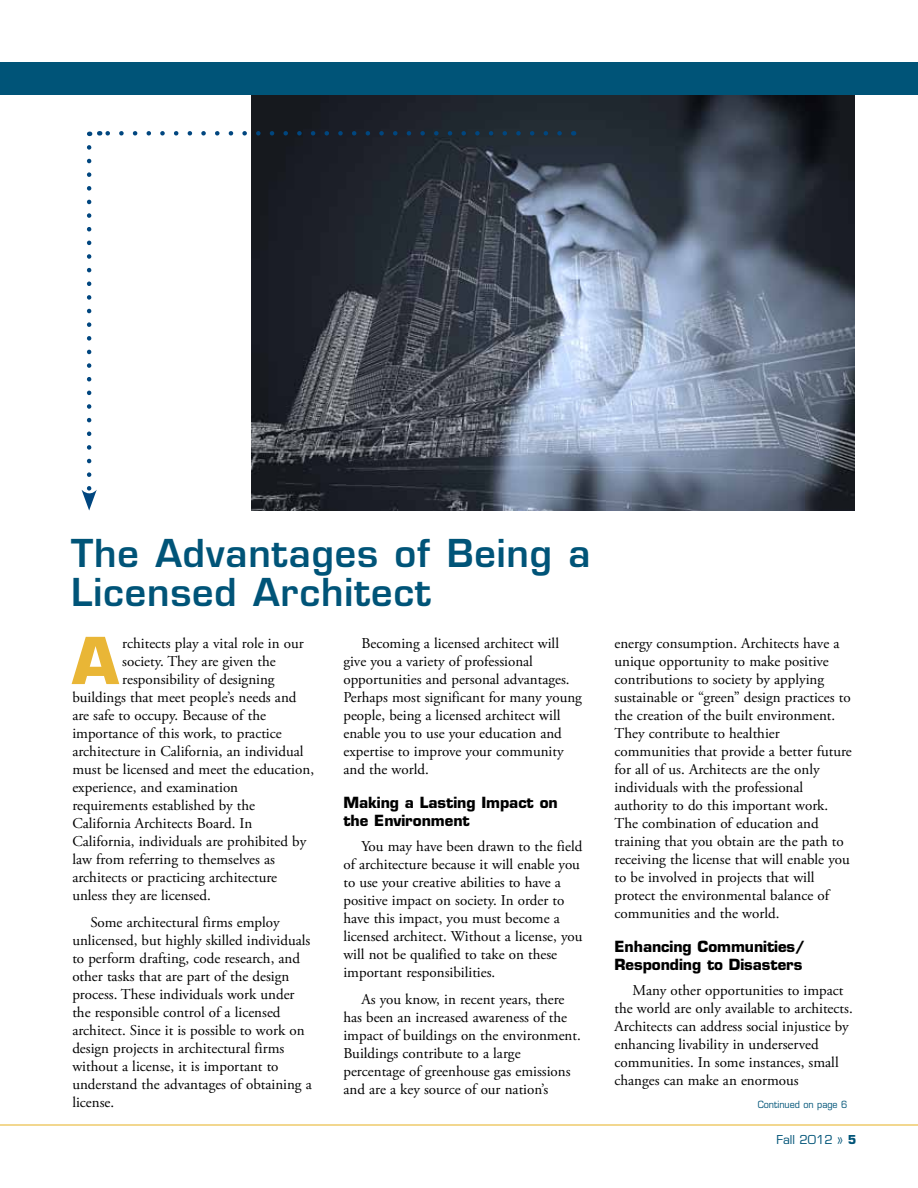
<style>
.page{position:relative;width:918px;height:1188px;background:#fff}
.page>*{position:absolute;margin:0;border:0;box-sizing:border-box;transform-origin:0 0}
.t1{font:700 63px "Eurostile";color:#e9b636}
.t2{font:600 37.5px/39px "Eurostile";letter-spacing:.025em;color:#005478}
.t3{font:15px/18px "Adobe Garamond Pro";color:#000}
.t4{font:700 15px/18px "Eurostile";letter-spacing:-.005em;color:#000}
.t5{font:12px "Eurostile";color:#005478}
.t6{font:9.6px "Eurostile";color:#005478;scale:.93 1}
.s1{font-weight:700}
</style>
<div class="page">
<img style="left:252px;top:94px;width:603px;height:417px">
<svg style="left:106px;top:131px;width:454px;height:5px"></svg>
<svg style="left:82px;top:147px;width:15px;height:364px"></svg>
<div style="left:0;top:62px;width:918px;height:32px;background:#005478"></div>
<hr style="left:0;top:1125px;width:918px;height:1px;background:#e7b020">
<h2 class="t2" style="left:71px;top:533px;width:521px">The Advantages of Being a<br>Licensed Architect</h2>
<h1 class="t1" style="left:72px;top:622px;width:48px">A</h1>
<p class="t3" style="left:122px;top:635px;width:183px">rchitects play a vital role in our</p>
<p class="t3" style="left:343px;top:635px;width:240px;text-indent:18px">Becoming a licensed architect will give you a variety of professional opportunities and personal advantages.<br>Perhaps most significant for many young people, being a licensed architect will enable you to use your education and expertise to improve your community and the world.</p>
<p class="t4" style="left:343px;top:793px;width:216px">Making a Lasting Impact on the Environment</p>
<p class="t3" style="left:343px;top:837px;width:241px;text-indent:18px">You may have been drawn to the field of architecture because it will enable you to use your creative abilities to have a positive impact on society. In order to have this impact, you must become a licensed architect. Without a license, you will not be qualified to take on these important responsibilities.</p>
<p class="t3" style="left:343px;top:990px;width:239px;text-indent:18px">As you know, in recent years, there has been an increased awareness of the impact of buildings on the environment.<br>Buildings contribute to a large percentage of greenhouse gas emissions and are a key source of our nation’s</p>
<p class="t3" style="left:122px;top:653px;width:155px">society. They are given the</p>
<p class="t3" style="left:122px;top:671px;width:154px">responsibility of designing</p>
<p class="t3" style="left:72px;top:689px;width:226px">buildings that meet people’s needs and</p>
<p class="t3" style="left:72px;top:707px;width:195px">are safe to occupy. Because of the</p>
<p class="t3" style="left:72px;top:725px;width:211px">importance of this work, to practice</p>
<p class="t3" style="left:72px;top:743px;width:233px">architecture in California, an individual</p>
<p class="t3" style="left:72px;top:761px;width:243px">must be licensed and meet the education,</p>
<p class="t3" style="left:72px;top:779px;width:167px">experience, and examination</p>
<p class="t3" style="left:72px;top:797px;width:184px">requirements established by the</p>
<p class="t3" style="left:72px;top:815px;width:181px">California Architects Board. In</p>
<p class="t3" style="left:72px;top:833px;width:235px">California, individuals are prohibited by</p>
<p class="t3" style="left:72px;top:851px;width:204px">law from referring to themselves as</p>
<p class="t3" style="left:72px;top:869px;width:206px">architects or practicing architecture</p>
<p class="t3" style="left:72px;top:887px;width:140px">unless they are licensed.</p>
<p class="t3" style="left:72px;top:914px;width:241px;text-indent:18px">Some architectural firms employ unlicensed, but highly skilled individuals to perform drafting, code research, and other tasks that are part of the design process. These individuals work under the responsible control of a licensed architect. Since it is possible to work on design projects in architectural firms without a license, it is important to understand the advantages of obtaining a license.</p>
<p class="t3" style="left:615px;top:635px;width:239px">energy consumption. Architects have a unique opportunity to make positive contributions to society by applying sustainable or “green” design practices to the creation of the built environment.<br>They contribute to healthier communities that provide a better future for all of us. Architects are the only individuals with the professional authority to do this important work.<br>The combination of education and training that you obtain are the path to receiving the license that will enable you to be involved in projects that will protect the environmental balance of communities and the world.</p>
<p class="t4" style="left:615px;top:937px;width:192px">Enhancing Communities/<br>Responding to Disasters</p>
<p class="t3" style="left:615px;top:981px;width:240px;text-indent:18px">Many other opportunities to impact the world are only available to architects.<br>Architects can address social injustice by enhancing livability in underserved communities. In some instances, small changes can make an enormous</p>
<p class="t6" style="left:758px;top:1098px;width:98px">Continued on page 6</p>
<p class="t5" style="left:776px;top:1132px;width:82px">Fall 2012 » <span class="s1">5</span></p>
</div>
